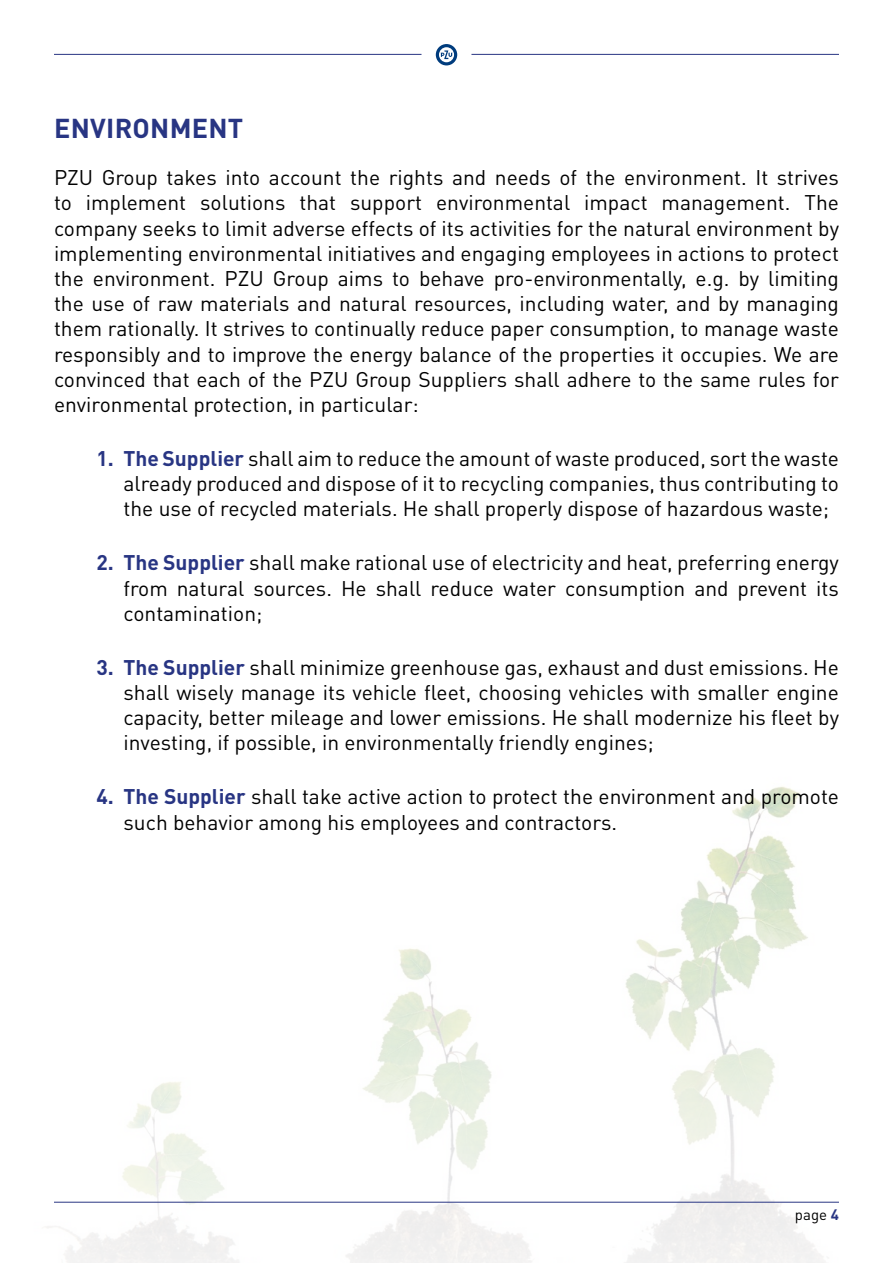
<style>
.page{position:relative;width:893px;height:1263px;background:#fff}
.page>*{position:absolute;margin:0;border:0;box-sizing:border-box;transform-origin:0 0}
.t1{font:700 27px "DIN Pro Pl";letter-spacing:.01em;color:#283583}
.t2{font:21px/25.2px "DIN Pro Pl";color:#000;text-align:justify}
.t3{font:15px "DIN Pro Pl";color:#000}
.s1{font-weight:700;color:#283583}
</style>
<div class="page">
<img style="left:46px;top:786px;width:793px;height:477px">
<hr style="left:54px;top:1202px;width:785px;height:1px;background:#283583">
<hr style="left:471px;top:54px;width:368px;height:1px;background:#283583">
<hr style="left:54px;top:54px;width:367px;height:1px;background:#283583">
<svg style="left:436px;top:44px;width:21px;height:21px"></svg>
<p class="t1" style="left:54px;top:111px;width:191px">ENVIRONMENT</p>
<p class="t2" style="left:54px;top:165px;width:787px">PZU Group takes into account the rights and needs of the environment. It strives to implement solutions that support environmental impact management. The company seeks to limit adverse effects of its activities for the natural environment by implementing environmental initiatives and engaging employees in actions to protect the environment. PZU Group aims to behave pro-environmentally, e.g. by limiting the use of raw materials and natural resources, including water, and by managing them rationally. It strives to continually reduce paper consumption, to manage waste responsibly and to improve the energy balance of the properties it occupies. We are convinced that each of the PZU Group Suppliers shall adhere to the same rules for environmental protection, in particular:</p>
<p class="t2" style="left:124px;top:445px;width:717px;text-indent:-27px"><span class="s1">1. The Supplier</span> shall aim to reduce the amount of waste produced, sort the waste already produced and dispose of it to recycling companies, thus contributing to the use of recycled materials. He shall properly dispose of hazardous waste;</p>
<p class="t2" style="left:124px;top:550px;width:717px;text-indent:-27px"><span class="s1">2. The Supplier</span> shall make rational use of electricity and heat, preferring energy from natural sources. He shall reduce water consumption and prevent its contamination;</p>
<p class="t2" style="left:124px;top:654px;width:717px;text-indent:-27px"><span class="s1">3. The Supplier</span> shall minimize greenhouse gas, exhaust and dust emissions. He shall wisely manage its vehicle fleet, choosing vehicles with smaller engine capacity, better mileage and lower emissions. He shall modernize his fleet by investing, if possible, in environmentally friendly engines;</p>
<p class="t2" style="left:124px;top:784px;width:717px;text-indent:-27px"><span class="s1">4. The Supplier</span> shall take active action to protect the environment and promote such behavior among his employees and contractors.</p>
<p class="t3" style="left:795px;top:1205px;width:46px">page <span class="s1">4</span></p>
</div>
